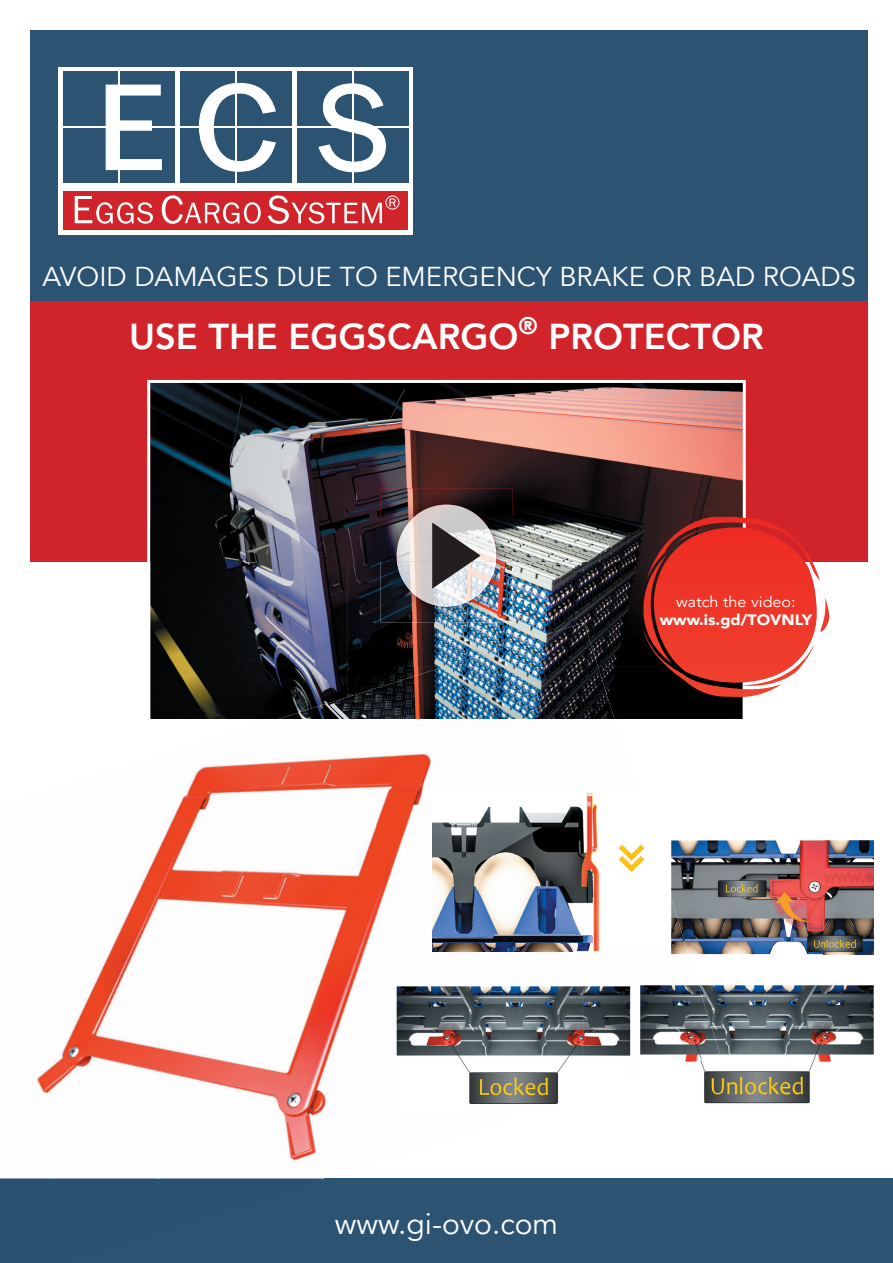
<style>
.page{position:relative;width:893px;height:1263px;background:#fff}
.page>*{position:absolute;margin:0;border:0;box-sizing:border-box;transform-origin:0 0}
.t1{font:800 36px "Avenir";color:#fff}
.t2{font:30px "Avenir";color:#fff}
.t3{font:27.3px "Avenir";color:#fff}
.t4{font:900 15px "Avenir";color:#fff;scale:1.08 1}
.t5{font:15px "Avenir";color:#fff;scale:1.08 1}
</style>
<div class="page">
<div style="left:0;top:1179px;width:893px;height:84px;background:#2d5373"></div>
<div style="left:30px;top:30px;width:838px;height:272px;background:#2d5373"></div>
<div style="left:30px;top:302px;width:838px;height:260px;background:#d1232a"></div>
<img style="left:54px;top:758px;width:343px;height:421px">
<img style="left:344px;top:753px;width:87px;height:91px">
<img style="left:0;top:1064px;width:54px;height:115px">
<img style="left:382px;top:828px;width:88px;height:158px">
<img style="left:470px;top:951px;width:109px;height:1px">
<img style="left:579px;top:951px;width:52px;height:105px">
<img style="left:156px;top:1103px;width:361px;height:76px">
<img style="left:147px;top:380px;width:599px;height:339px">
<svg style="left:643px;top:517px;width:187px;height:180px"></svg>
<img style="left:380px;top:488px;width:133px;height:135px">
<img style="left:397px;top:505px;width:99px;height:102px">
<svg style="left:432px;top:522px;width:49px;height:67px;background:#858283"></svg>
<img style="left:432px;top:792px;width:213px;height:159px">
<img style="left:671px;top:840px;width:203px;height:114px">
<img style="left:671px;top:899px;width:17px;height:55px">
<img style="left:397px;top:986px;width:186px;height:131px">
<img style="left:583px;top:986px;width:47px;height:70px">
<img style="left:704px;top:985px;width:170px;height:119px">
<img style="left:640px;top:985px;width:80px;height:94px">
<div style="left:58px;top:67px;width:355px;height:168px;background:#fff"></div>
<div style="left:63px;top:71px;width:54px;height:55px;background:#2d5373"></div>
<div style="left:180px;top:71px;width:55px;height:55px;background:#2d5373"></div>
<div style="left:297px;top:71px;width:55px;height:55px;background:#2d5373"></div>
<div style="left:120px;top:71px;width:54px;height:55px;background:#2d5373"></div>
<div style="left:237px;top:71px;width:55px;height:55px;background:#2d5373"></div>
<div style="left:354px;top:71px;width:55px;height:55px;background:#2d5373"></div>
<div style="left:63px;top:128px;width:54px;height:55px;background:#2d5373"></div>
<div style="left:180px;top:128px;width:55px;height:55px;background:#2d5373"></div>
<div style="left:297px;top:128px;width:55px;height:55px;background:#2d5373"></div>
<div style="left:120px;top:128px;width:54px;height:55px;background:#2d5373"></div>
<div style="left:237px;top:128px;width:55px;height:55px;background:#2d5373"></div>
<div style="left:354px;top:128px;width:55px;height:55px;background:#2d5373"></div>
<div style="left:63px;top:191px;width:345px;height:39px;background:#d1232a"></div>
<svg style="left:199px;top:83px;width:77px;height:89px"></svg>
<svg style="left:105px;top:84px;width:57px;height:86px"></svg>
<svg style="left:318px;top:83px;width:68px;height:90px"></svg>
<svg style="left:75px;top:195px;width:324px;height:29px"></svg>
<p class="t3" style="left:43px;top:260px;width:815px">AVOID DAMAGES DUE TO EMERGENCY BRAKE OR BAD ROADS</p>
<h1 class="t1" style="left:129px;top:309px;width:636px">USE THE EGGSCARGO<sup>®</sup> PROTECTOR</h1>
<p class="t5" style="left:676px;top:592px;width:112px">watch the video:</p>
<p class="t4" style="left:660px;top:606px;width:143px">www.is.gd/TOVNLY</p>
<p class="t2" style="left:335px;top:1206px;width:225px">www.gi-ovo.com</p>
</div>
